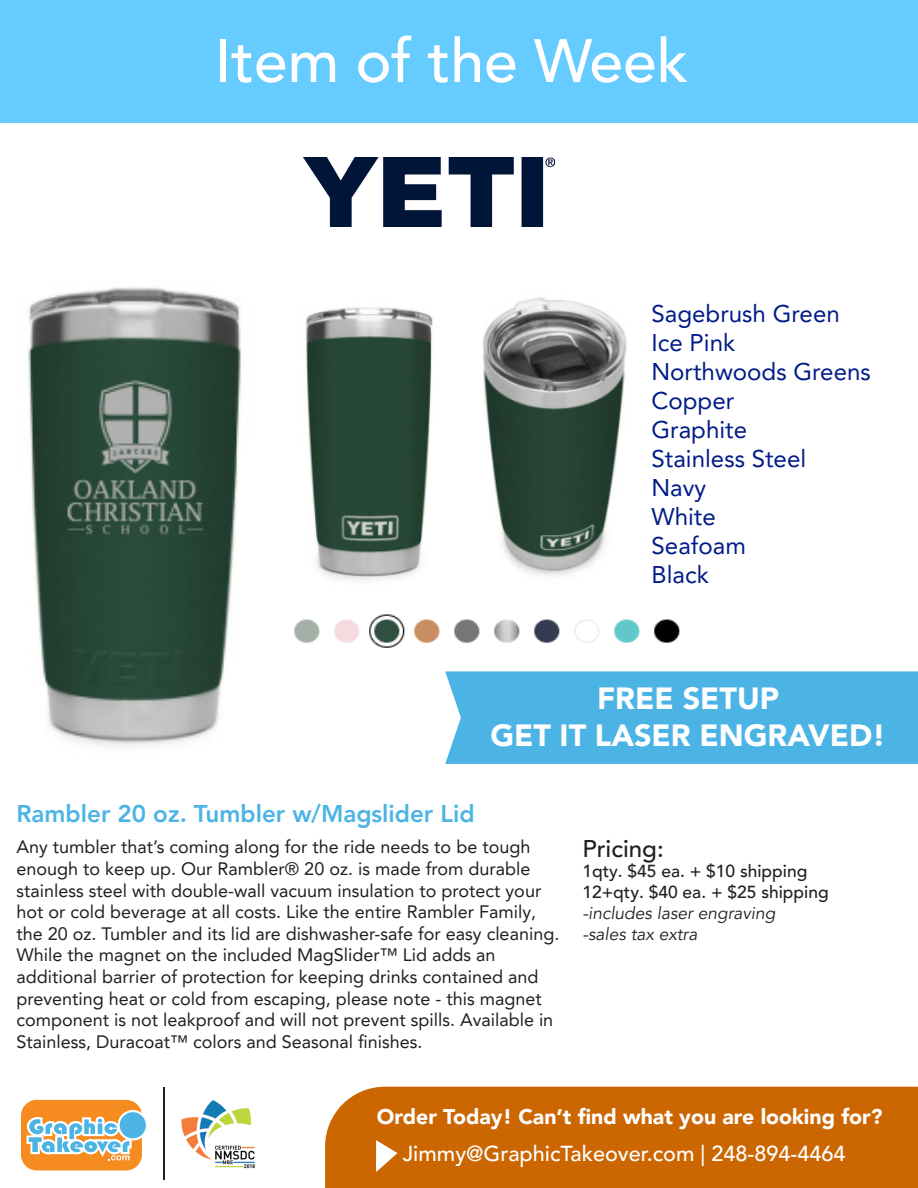
<style>
.page{position:relative;width:918px;height:1188px;background:#fff}
.page>*{position:absolute;margin:0;border:0;box-sizing:border-box;transform-origin:0 0}
.t1{font:500 60.6px "Avenir LT Pro";color:#fff}
.t2{font:900 30.6px "Avenir LT Pro";color:#fff}
.t3{font:24.15px "Avenir LT Pro";color:#001c88}
.t4{font:800 24.15px "Avenir LT Pro";color:#4cb4e5}
.t5{font:500 24.15px "Avenir LT Pro";color:#231f20}
.t6{font:500 21.6px "Avenir LT Pro";color:#fff}
.t7{font:900 21.3px "Avenir LT Pro";color:#fff}
.t8{font:18px/21.6px "Avenir LT Pro";color:#231f20}
.t9{font:500 17.4px "Avenir LT Pro";color:#231f20}
.t10{font:italic 17.4px "Avenir LT Pro";color:#231f20}
</style>
<div class="page">
<div style="left:0;top:0;width:918px;height:123px;background:#6cf"></div>
<div style="left:325px;top:1087px;width:593px;height:101px;background:#c60"></div>
<svg style="left:376px;top:1140px;width:22px;height:32px"></svg>
<div style="left:21px;top:1100px;width:121px;height:70px;background:#f68b1f;border-radius:16px"></div>
<svg style="left:27px;top:1110px;width:119px;height:50px"></svg>
<img style="left:181px;top:1100px;width:74px;height:69px">
<hr style="left:163px;top:1087px;width:2px;height:93px;background:#231f20">
<div style="left:445px;top:671px;width:473px;height:93px;background:#4cb4e5"></div>
<img style="left:28px;top:287px;width:213px;height:460px">
<img style="left:306px;top:307px;width:127px;height:273px">
<img style="left:483px;top:297px;width:144px;height:279px">
<img style="left:294px;top:614px;width:386px;height:34px">
<img style="left:304px;top:158px;width:250px;height:69px">
<h1 class="t1" style="left:215px;top:25px;width:475px">Item of the Week</h1>
<p class="t3" style="left:651px;top:299px;width:190px">Sagebrush Green</p>
<p class="t3" style="left:651px;top:328px;width:85px">Ice Pink</p>
<p class="t3" style="left:651px;top:357px;width:221px">Northwoods Greens</p>
<p class="t3" style="left:651px;top:386px;width:84px">Copper</p>
<p class="t3" style="left:651px;top:415px;width:97px">Graphite</p>
<p class="t3" style="left:651px;top:444px;width:156px">Stainless Steel</p>
<p class="t3" style="left:651px;top:473px;width:56px">Navy</p>
<p class="t3" style="left:651px;top:502px;width:66px">White</p>
<p class="t3" style="left:651px;top:531px;width:96px">Seafoam</p>
<p class="t3" style="left:651px;top:560px;width:59px">Black</p>
<p class="t2" style="left:597px;top:680px;width:184px">FREE SETUP</p>
<p class="t2" style="left:490px;top:717px;width:397px">GET IT LASER ENGRAVED!</p>
<p class="t4" style="left:16px;top:800px;width:460px">Rambler 20 oz. Tumbler w/Magslider Lid</p>
<p class="t8" style="left:16px;top:836px;width:544px">Any tumbler that’s coming along for the ride needs to be tough enough to keep up. Our Rambler® 20 oz. is made from durable stainless steel with double-wall vacuum insulation to protect your hot or cold beverage at all costs. Like the entire Rambler Family, the 20 oz. Tumbler and its lid are dishwasher-safe for easy cleaning.<br>While the magnet on the included MagSlider™ Lid adds an additional barrier of protection for keeping drinks contained and preventing heat or cold from escaping, please note - this magnet component is not leakproof and will not prevent spills. Available in Stainless, Duracoat™ colors and Seasonal finishes.</p>
<p class="t5" style="left:582px;top:834px;width:83px">Pricing:</p>
<p class="t9" style="left:582px;top:861px;width:227px">1qty. $45 ea. + $10 shipping</p>
<p class="t9" style="left:582px;top:882px;width:248px">12+qty. $40 ea. + $25 shipping</p>
<p class="t10" style="left:582px;top:903px;width:195px">-includes laser engraving</p>
<p class="t10" style="left:582px;top:924px;width:117px">-sales tax extra</p>
<p class="t7" style="left:377px;top:1103px;width:507px">Order Today! Can’t find what you are looking for?</p>
<p class="t6" style="left:403px;top:1141px;width:444px">Jimmy@GraphicTakeover.com | 248-894-4464</p>
</div>
